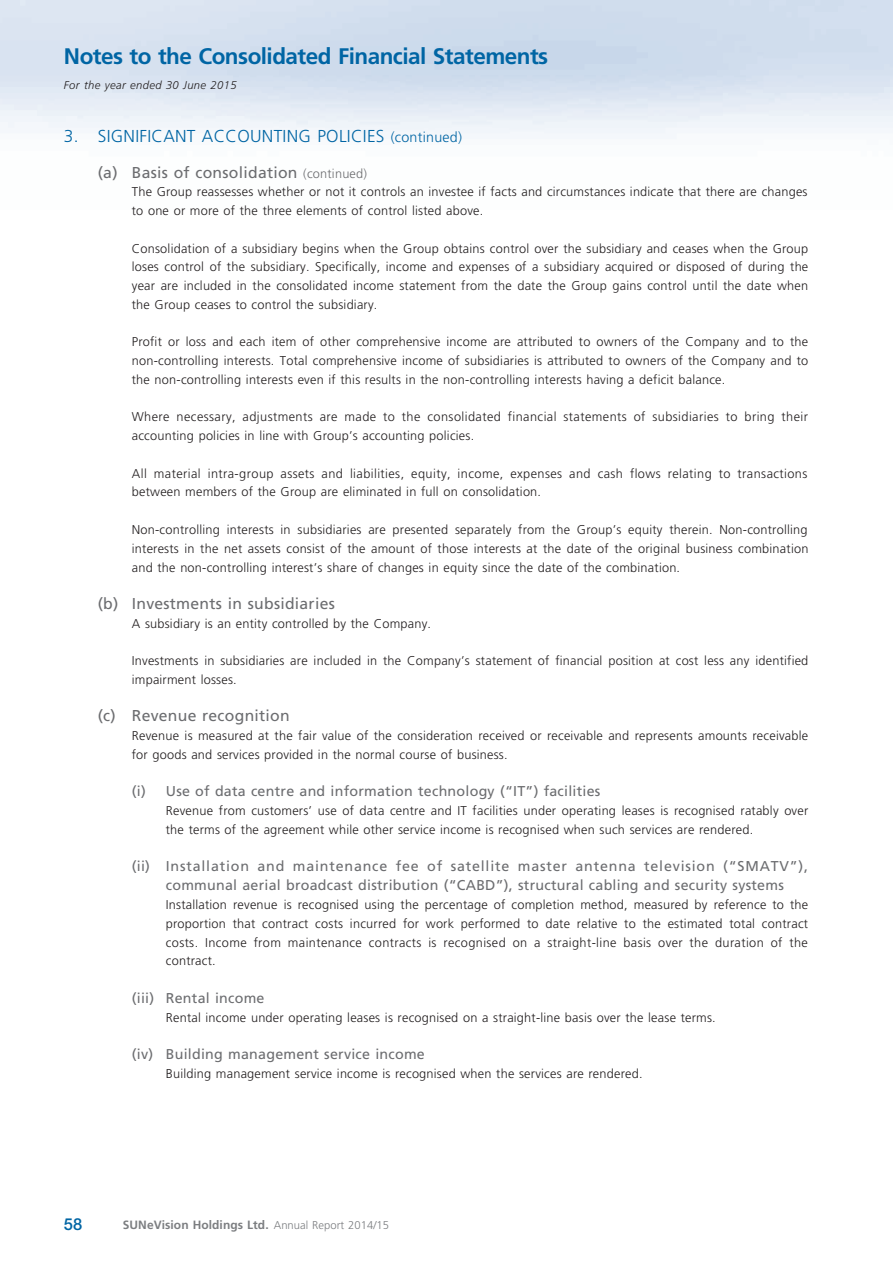
<style>
.page{position:relative;width:893px;height:1263px;background:#fff}
.page>*{position:absolute;margin:0;border:0;box-sizing:border-box;transform-origin:0 0}
.t1{font:700 22.5px "Frutiger LT Std";letter-spacing:-.025em;color:#0065a4}
.t2{font:300 17.25px "Frutiger LT Std";letter-spacing:.015em;color:#0065a4}
.t3{font:500 16.5px "Helvetica Neue LT Std";color:#0065a4}
.t4{font:15.75px "Frutiger LT Std";letter-spacing:.015em;color:#6c6d70}
.t5{font:14.25px/18.8px "Frutiger LT Std";letter-spacing:.015em;color:#6c6d70}
.t6{font:300 12.75px/18.8px "Frutiger LT Std";letter-spacing:.015em;color:#231f20}
.t7{font:300 12.75px/18.8px "Frutiger LT Std";letter-spacing:.035em;color:#231f20}
.t8{font:700 12px "Frutiger LT Std";letter-spacing:.005em;color:#7c7e81}
.t9{font:italic 300 11.25px "Frutiger LT Std";letter-spacing:.03em;color:#231f20}
.s1{font-size:14.25px}
.s2{font-weight:300;font-size:12.75px}
.s3{font-weight:300;font-size:11.25px}
</style>
<div class="page">
<h1 class="t1" style="left:64px;top:43px;width:486px">Notes to the Consolidated Financial Statements</h1>
<p class="t9" style="left:64px;top:79px;width:174px">For the year ended 30 June 2015</p>
<p class="t2" style="left:64px;top:126px;width:400px">3. SIGNIFICANT ACCOUNTING POLICIES <span class="s1">(continued)</span></p>
<p class="t4" style="left:98px;top:163px;width:271px">(a) Basis of consolidation <span class="s2">(continued)</span></p>
<p class="t6" style="left:132px;top:183px;width:677px">The Group reassesses whether or not it controls an investee if facts and circumstances indicate that there are changes to one or more of the three elements of control listed above.</p>
<p class="t6" style="left:132px;top:239px;width:678px;text-align:justify">Consolidation of a subsidiary begins when the Group obtains control over the subsidiary and ceases when the Group loses control of the subsidiary. Specifically, income and expenses of a subsidiary acquired or disposed of during the year are included in the consolidated income statement from the date the Group gains control until the date when the Group ceases to control the subsidiary.</p>
<p class="t6" style="left:132px;top:333px;width:678px;text-align:justify">Profit or loss and each item of other comprehensive income are attributed to owners of the Company and to the non-controlling interests. Total comprehensive income of subsidiaries is attributed to owners of the Company and to the non-controlling interests even if this results in the non-controlling interests having a deficit balance.</p>
<p class="t7" style="left:132px;top:408px;width:678px">Where necessary, adjustments are made to the consolidated financial statements of subsidiaries to bring their accounting policies in line with Group’s accounting policies.</p>
<p class="t7" style="left:132px;top:464px;width:677px">All material intra-group assets and liabilities, equity, income, expenses and cash flows relating to transactions between members of the Group are eliminated in full on consolidation.</p>
<p class="t6" style="left:132px;top:520px;width:678px;text-align:justify">Non-controlling interests in subsidiaries are presented separately from the Group’s equity therein. Non-controlling interests in the net assets consist of the amount of those interests at the date of the original business combination and the non-controlling interest’s share of changes in equity since the date of the combination.</p>
<p class="t4" style="left:98px;top:594px;width:239px">(b) Investments in subsidiaries</p>
<p class="t6" style="left:132px;top:614px;width:301px">A subsidiary is an entity controlled by the Company.</p>
<p class="t6" style="left:132px;top:652px;width:678px">Investments in subsidiaries are included in the Company’s statement of financial position at cost less any identified impairment losses.</p>
<p class="t4" style="left:98px;top:707px;width:193px">(c) Revenue recognition</p>
<p class="t6" style="left:132px;top:727px;width:678px">Revenue is measured at the fair value of the consideration received or receivable and represents amounts receivable for goods and services provided in the normal course of business.</p>
<p class="t5" style="left:132px;top:782px;width:470px">(i) Use of data centre and information technology (“IT”) facilities</p>
<p class="t6" style="left:166px;top:802px;width:644px">Revenue from customers’ use of data centre and IT facilities under operating leases is recognised ratably over the terms of the agreement while other service income is recognised when such services are rendered.</p>
<p class="t5" style="left:166px;top:857px;width:644px;text-indent:-34px">(ii) Installation and maintenance fee of satellite master antenna television (“SMATV”), communal aerial broadcast distribution (“CABD”), structural cabling and security systems</p>
<p class="t6" style="left:166px;top:895px;width:644px;text-align:justify">Installation revenue is recognised using the percentage of completion method, measured by reference to the proportion that contract costs incurred for work performed to date relative to the estimated total contract costs. Income from maintenance contracts is recognised on a straight-line basis over the duration of the contract.</p>
<p class="t5" style="left:132px;top:988px;width:134px">(iii) Rental income</p>
<p class="t6" style="left:166px;top:1008px;width:551px">Rental income under operating leases is recognised on a straight-line basis over the lease terms.</p>
<p class="t5" style="left:132px;top:1045px;width:294px">(iv) Building management service income</p>
<p class="t6" style="left:166px;top:1064px;width:478px">Building management service income is recognised when the services are rendered.</p>
<p class="t3" style="left:64px;top:1214px;width:20px">58</p>
<p class="t8" style="left:123px;top:1217px;width:268px">SUNeVision Holdings Ltd. <span class="s3">Annual Report 2014/15</span></p>
</div>
